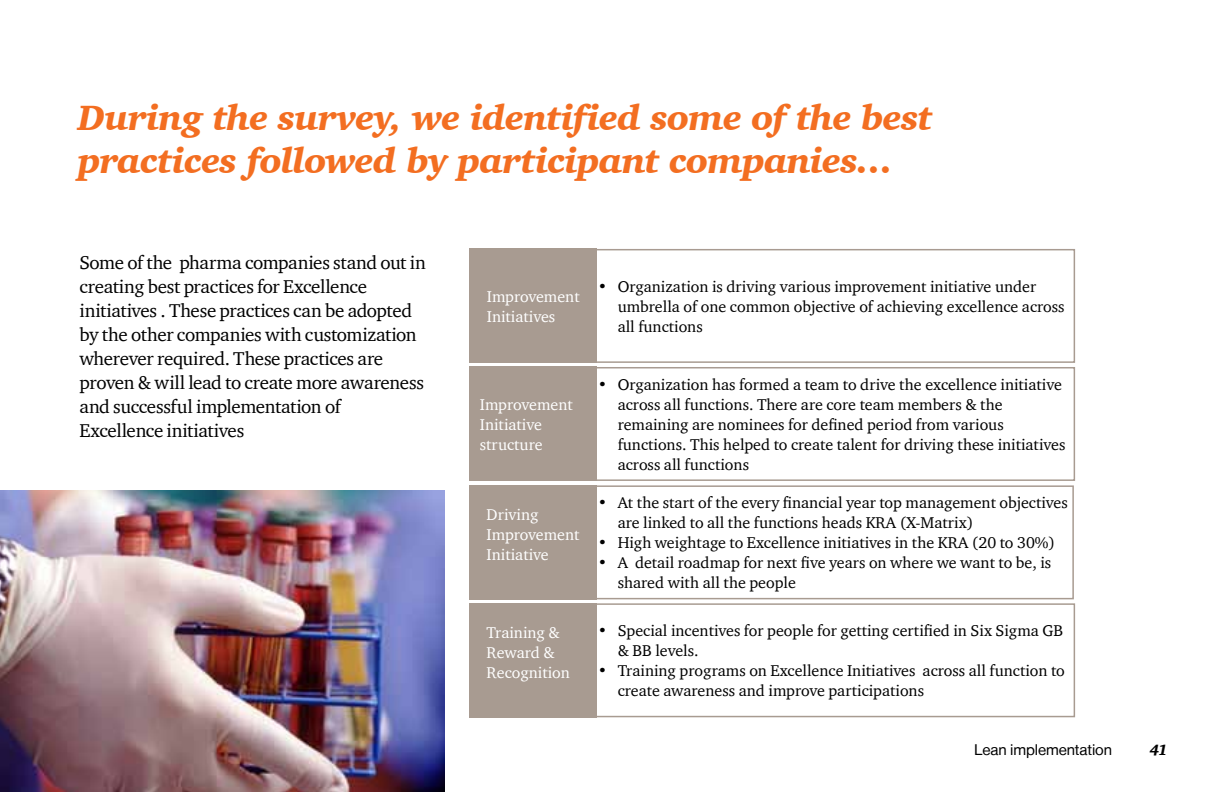
<style>
.page{position:relative;width:1224px;height:792px;background:#fff}
.page>*{position:absolute;margin:0;border:0;box-sizing:border-box;transform-origin:0 0}
.t1{font:italic 900 36px/43.2px "Charter IT Cby BT";letter-spacing:-.02em;color:#f36e21}
.t2{font:19px/24px "ITC Charter Com";letter-spacing:-.02em;color:#000}
.t3{font:16px/20px "ITC Charter Com";color:#000}
.t4{font:16px/20px "ITC Charter Com";color:#fff}
.t5{font:15px "Helvetica Neue LT";letter-spacing:-.005em;color:#000}
.t6{font:italic 900 15px "Charter IT Cby BT";color:#000}
</style>
<div class="page">
<img style="left:0;top:491px;width:444px;height:301px">
<div style="left:470px;top:603px;width:127px;height:115px;background:#a89b91"></div>
<div style="left:470px;top:367px;width:127px;height:114px;background:#a89b91"></div>
<div style="left:470px;top:485px;width:127px;height:115px;background:#a89b91"></div>
<div style="left:588px;top:367px;width:487px;height:114px;border:2px solid #a89b91"></div>
<div style="left:587px;top:485px;width:487px;height:114px;border:2px solid #a89b91"></div>
<div style="left:588px;top:603px;width:487px;height:114px;border:2px solid #a89b91"></div>
<div style="left:470px;top:249px;width:127px;height:114px;background:#a89b91"></div>
<div style="left:588px;top:249px;width:487px;height:114px;border:2px solid #a89b91"></div>
<h1 class="t1" style="left:78px;top:95px;width:856px">During the survey, we identified some of the best practices followed by participant companies…</h1>
<p class="t2" style="left:79px;top:250px;width:348px">Some of the pharma companies stand out in creating best practices for Excellence initiatives . These practices can be adopted by the other companies with customization wherever required. These practices are proven &amp; will lead to create more awareness and successful implementation of Excellence initiatives</p>
<p class="t4" style="left:487px;top:286px;width:94px">Improvement<br>Initiatives</p>
<p class="t4" style="left:480px;top:394px;width:94px">Improvement<br>Initiative structure</p>
<p class="t4" style="left:487px;top:504px;width:94px">Driving<br>Improvement<br>Initiative</p>
<p class="t4" style="left:487px;top:622px;width:85px">Training &amp;<br>Reward &amp;<br>Recognition</p>
<p class="t3" style="left:618px;top:276px;width:448px;text-indent:-20px">• Organization is driving various improvement initiative under umbrella of one common objective of achieving excellence across all functions</p>
<p class="t3" style="left:618px;top:374px;width:449px;text-indent:-20px">• Organization has formed a team to drive the excellence initiative across all functions. There are core team members &amp; the remaining are nominees for defined period from various functions. This helped to create talent for driving these initiatives across all functions</p>
<p class="t3" style="left:618px;top:493px;width:452px;text-indent:-20px">• At the start of the every financial year top management objectives are linked to all the functions heads KRA (X-Matrix)</p>
<p class="t3" style="left:598px;top:533px;width:459px">• High weightage to Excellence initiatives in the KRA (20 to 30%)</p>
<p class="t3" style="left:618px;top:553px;width:435px;text-indent:-20px">• A detail roadmap for next five years on where we want to be, is shared with all the people</p>
<p class="t3" style="left:618px;top:621px;width:447px;text-indent:-20px">• Special incentives for people for getting certified in Six Sigma GB &amp; BB levels.</p>
<p class="t3" style="left:618px;top:661px;width:449px;text-indent:-20px">• Training programs on Excellence Initiatives across all function to create awareness and improve participations</p>
<p class="t5" style="left:974px;top:741px;width:139px">Lean implementation</p>
<p class="t6" style="left:1150px;top:740px;width:20px">41</p>
</div>
